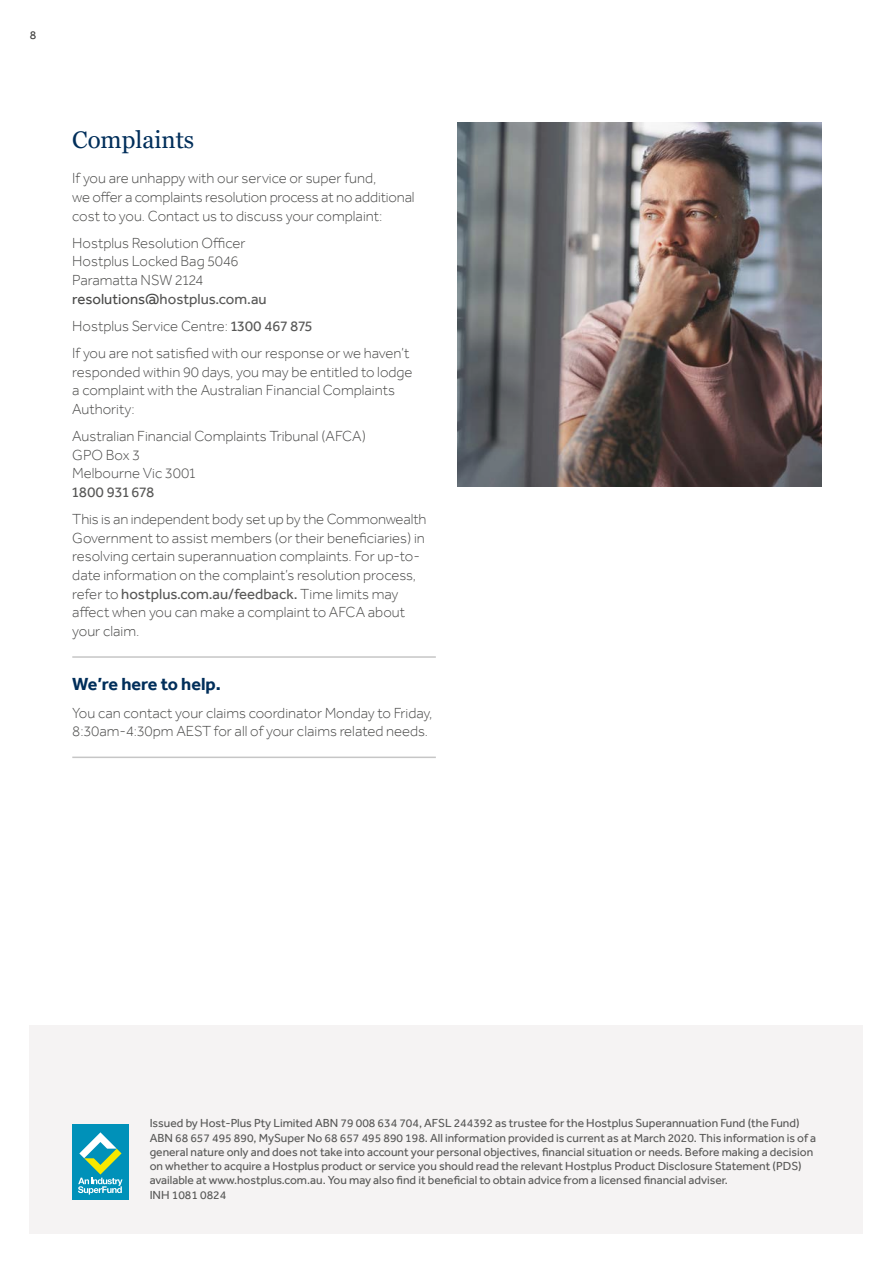
<style>
.page{position:relative;width:893px;height:1263px;background:#fff}
.page>*{position:absolute;margin:0;border:0;box-sizing:border-box;transform-origin:0 0}
.t1{font:24px "Georgia";color:#002e5a}
.t2{font:700 18px "Effra";color:#002e5a}
.t3{font:300 15px/18.6px "Effra";color:#4a4a49}
.t4{font:15px "Effra";color:#575756}
.t5{font:12px/14.2px "Effra";color:#575756}
.t6{font:12px "Effra";color:#3c3c3b}
.s1{font-weight:400}
.s2{font-weight:400;color:#575756}
</style>
<div class="page">
<hr style="left:72px;top:656px;width:364px;height:2px;background:#c6c6c6">
<hr style="left:72px;top:756px;width:364px;height:2px;background:#c6c6c6">
<div style="left:30px;top:1025px;width:833px;height:208px;background:#f5f3f3"></div>
<div style="left:72px;top:1125px;width:56px;height:75px;background:#0091b9"></div>
<svg style="left:78px;top:1132px;width:44px;height:62px"></svg>
<img style="left:457px;top:122px;width:364px;height:364px">
<p class="t6" style="left:30px;top:28px;width:8px">8</p>
<h1 class="t1" style="left:72px;top:125px;width:124px">Complaints</h1>
<p class="t3" style="left:72px;top:169px;width:344px">If you are unhappy with our service or super fund,<br>we offer a complaints resolution process at no additional cost to you. Contact us to discuss your complaint:</p>
<p class="t3" style="left:72px;top:233px;width:196px">Hostplus Resolution Officer<br>Hostplus Locked Bag 5046<br>Paramatta NSW 2124 <span class="s1">resolutions@</span><span class="s2">hostplus.com.au</span></p>
<p class="t3" style="left:72px;top:312px;width:339px;line-height:27.3px">Hostplus Service Centre: <span class="s2">1300 467 875<br></span>If you are not satisfied with our response or we haven’t</p>
<p class="t3" style="left:72px;top:362px;width:342px">responded within 90 days, you may be entitled to lodge a complaint with the Australian Financial Complaints<br>Authority:</p>
<p class="t3" style="left:72px;top:427px;width:295px">Australian Financial Complaints Tribunal (AFCA)<br>GPO Box 3<br>Melbourne Vic 3001</p>
<p class="t4" style="left:72px;top:483px;width:84px">1800 931 678</p>
<p class="t3" style="left:72px;top:510px;width:356px">This is an independent body set up by the Commonwealth Government to assist members (or their beneficiaries) in resolving certain superannuation complaints. For up-to&shy;date information on the complaint’s resolution process, refer to <span class="s2">hostplus.com.au/feedback.</span> Time limits may affect when you can make a complaint to AFCA about your claim.</p>
<p class="t2" style="left:72px;top:673px;width:150px">We’re here to help.</p>
<p class="t3" style="left:72px;top:703px;width:362px">You can contact your claims coordinator Monday to Friday,<br>8:30am-4:30pm AEST for all of your claims related needs.</p>
<p class="t5" style="left:150px;top:1116px;width:668px">Issued by Host-Plus Pty Limited ABN 79 008 634 704, AFSL 244392 as trustee for the Hostplus Superannuation Fund (the Fund)<br>ABN 68 657 495 890, MySuper No 68 657 495 890 198. All information provided is current as at March 2020. This information is of a general nature only and does not take into account your personal objectives, financial situation or needs. Before making a decision on whether to acquire a Hostplus product or service you should read the relevant Hostplus Product Disclosure Statement (PDS) available at www.hostplus.com.au. You may also find it beneficial to obtain advice from a licensed financial adviser.<br>INH 1081 0824</p>
</div>
